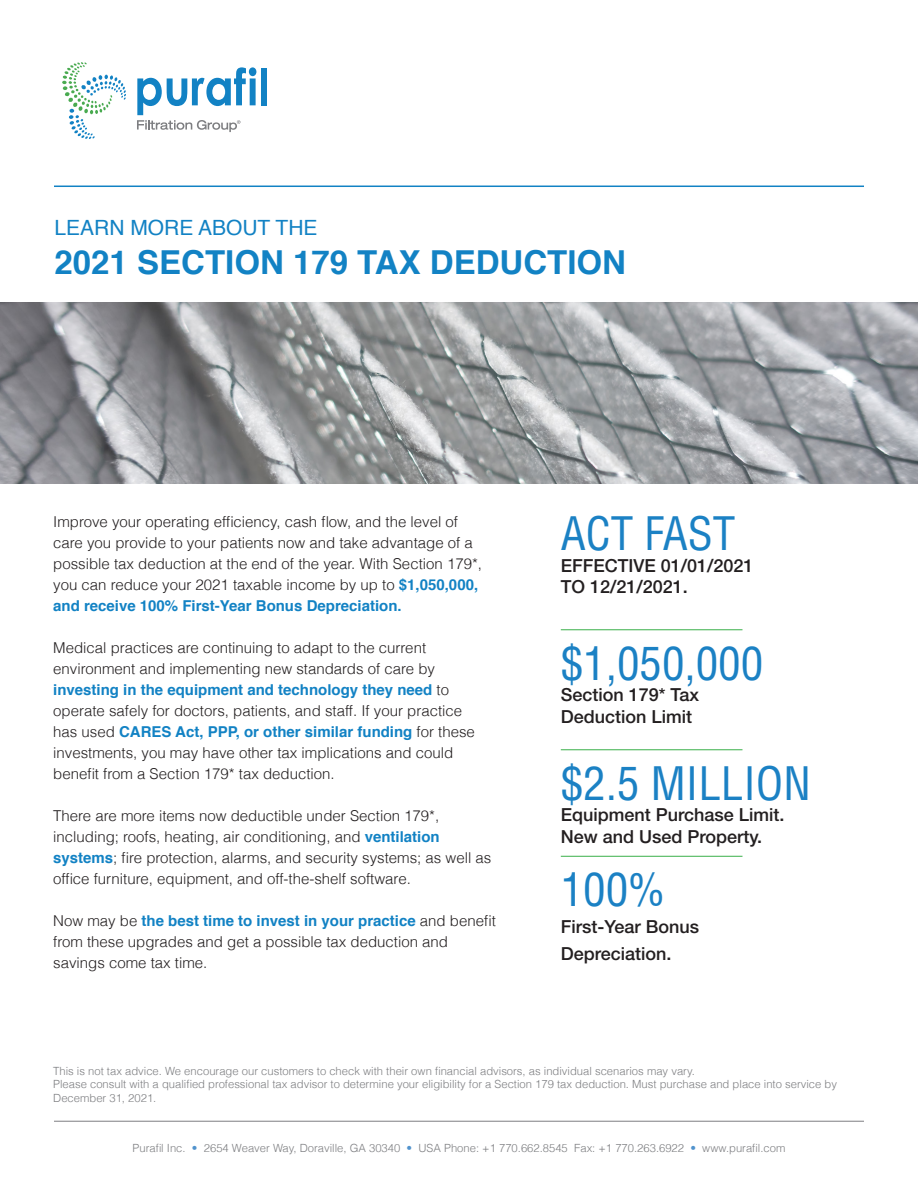
<style>
.page{position:relative;width:918px;height:1188px;background:#fff}
.page>*{position:absolute;margin:0;border:0;box-sizing:border-box;transform-origin:0 0}
.t1{font:condensed 45px "Helvetica LT Std";color:#1b81c4}
.t2{font:700 33px "Helvetica";color:#1282c4}
.t3{font:21px "Helvetica";color:#1282c4}
.t4{font:500 18px "Helvetica Neue LT Std";color:#231f20}
.t5{font:300 15px/21px "Helvetica";color:#231f20}
.t6{font:300 11.25px/13.5px "Helvetica";color:#7d7e81}
.s1{font-weight:700;color:#1282c4}
.s2{color:#5193cd}
</style>
<div class="page">
<hr style="left:54px;top:186px;width:810px;height:1px;background:#1282c4">
<hr style="left:54px;top:1121px;width:810px;height:1px;background:#7d7e81">
<div style="left:261px;top:68px;width:6px;height:37px;background:#1282c4"></div>
<svg style="left:62px;top:62px;width:64px;height:77px"></svg>
<svg style="left:137px;top:67px;width:119px;height:65px"></svg>
<hr style="left:561px;top:629px;width:181px;height:1px;background:#39af49">
<hr style="left:561px;top:749px;width:181px;height:1px;background:#39af49">
<hr style="left:561px;top:856px;width:181px;height:1px;background:#39af49">
<img style="left:0;top:302px;width:918px;height:182px">
<p class="t3" style="left:55px;top:211px;width:264px">LEARN MORE ABOUT THE</p>
<p class="t2" style="left:55px;top:236px;width:573px">2021 SECTION 179 TAX DEDUCTION</p>
<p class="t5" style="left:53px;top:510px;width:430px">Improve your operating efficiency, cash flow, and the level of care you provide to your patients now and take advantage of a possible tax deduction at the end of the year. With Section 179*, you can reduce your 2021 taxable income by up to <span class="s1">$1,050,000, and receive 100% First-Year Bonus Depreciation.</span></p>
<p class="t5" style="left:53px;top:636px;width:423px">Medical practices are continuing to adapt to the current environment and implementing new standards of care by <span class="s1">investing in the equipment and technology they need</span> to operate safely for doctors, patients, and staff. If your practice has used <span class="s1">CARES Act, PPP, or other similar funding</span> for these investments, you may have other tax implications and could benefit from a Section 179* tax deduction.</p>
<p class="t5" style="left:53px;top:804px;width:440px">There are more items now deductible under Section 179*, including; roofs, heating, air conditioning, and <span class="s1">ventilation systems</span>; fire protection, alarms, and security systems; as well as office furniture, equipment, and off-the-shelf software.</p>
<p class="t5" style="left:53px;top:909px;width:444px">Now may be <span class="s1">the best time to invest in your practice</span> and benefit from these upgrades and get a possible tax deduction and savings come tax time.</p>
<p class="t1" style="left:561px;top:506px;width:176px">ACT FAST</p>
<p class="t4" style="left:561px;top:555px;width:194px">EFFECTIVE 01/01/2021</p>
<p class="t4" style="left:561px;top:576px;width:129px">TO 12/21/2021.</p>
<p class="t1" style="left:561px;top:635px;width:204px">$1,050,000</p>
<p class="t4" style="left:561px;top:684px;width:140px">Section 179* Tax</p>
<p class="t4" style="left:561px;top:706px;width:133px">Deduction Limit</p>
<p class="t1" style="left:561px;top:755px;width:252px">$2.5 MILLION</p>
<p class="t4" style="left:561px;top:804px;width:225px">Equipment Purchase Limit.</p>
<p class="t4" style="left:561px;top:826px;width:203px">New and Used Property.</p>
<p class="t1" style="left:561px;top:862px;width:106px">100%</p>
<p class="t4" style="left:561px;top:916px;width:140px">First-Year Bonus</p>
<p class="t4" style="left:561px;top:943px;width:112px">Depreciation.</p>
<p class="t6" style="left:53px;top:1064px;width:643px">This is not tax advice. We encourage our customers to check with their own financial advisors, as individual scenarios may vary.</p>
<p class="t6" style="left:53px;top:1077px;width:785px">Please consult with a qualified professional tax advisor to determine your eligibility for a Section 179 tax deduction. Must purchase and place into service by<br>December 31, 2021.</p>
<p class="t6" style="left:133px;top:1140px;width:654px">Purafil Inc. <span class="s2">•</span> 2654 Weaver Way, Doraville, GA 30340 <span class="s2">•</span> USA Phone: +1 770.662.8545 Fax: +1 770.263.6922 <span class="s2">•</span> www.purafil.com</p>
</div>
